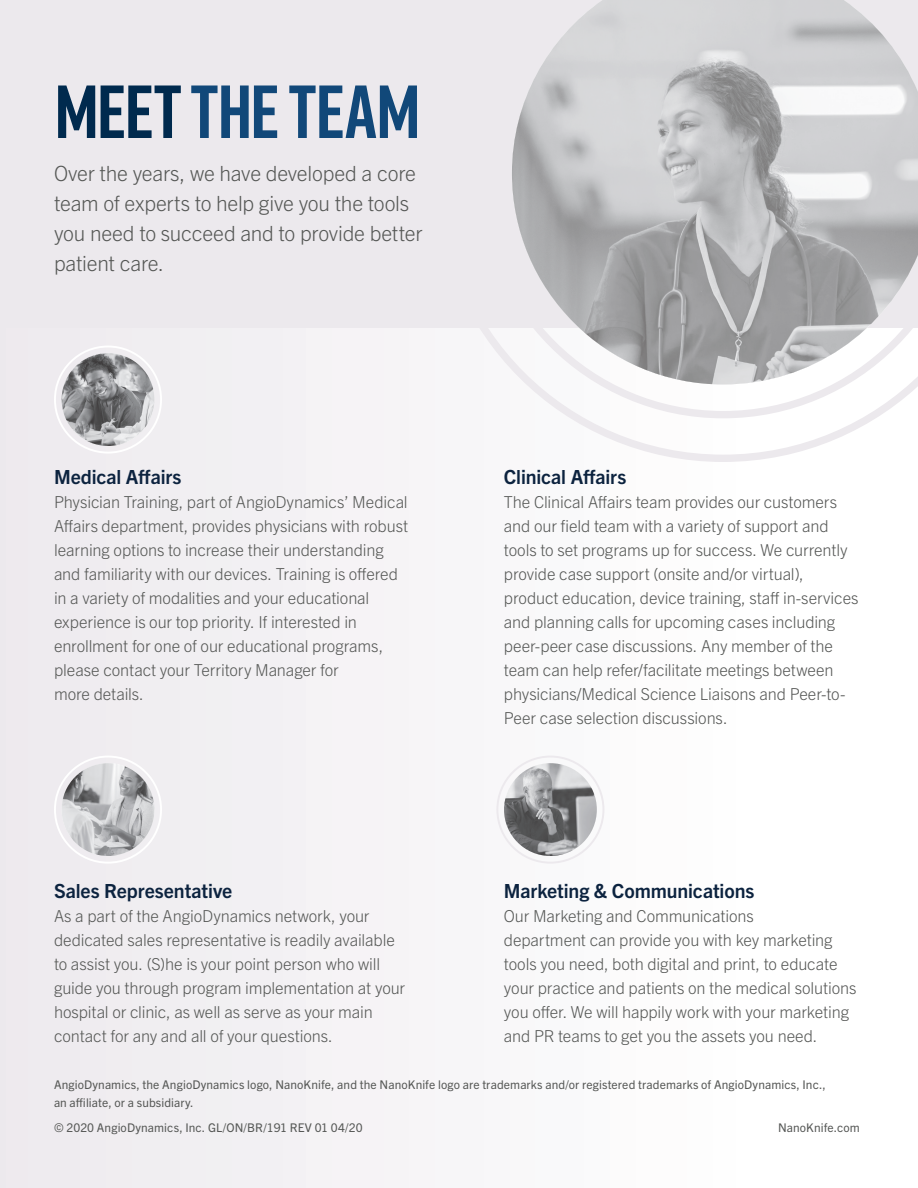
<style>
.page{position:relative;width:918px;height:1188px;background:#f7f5f7}
.page>*{position:absolute;margin:0;border:0;box-sizing:border-box;transform-origin:0 0}
.t1{font:700 75px "Rift";letter-spacing:-.01em;color:#114879}
.t2{font:300 21px/30px "Trade Gothic Next LT Pro";letter-spacing:-.015em;color:#555755}
.t3{font:700 19.5px "Trade Gothic Next LT Pro";letter-spacing:-.005em;color:#0c233f}
.t4{font:300 16.5px/24px "Trade Gothic Next LT Pro";letter-spacing:-.01em;color:#555755}
.t5{font:12px/18px "Trade Gothic Next LT Pro";letter-spacing:.01em;color:#555755}
.s1{color:#002a4e}
</style>
<div class="page">
<div style="left:0;top:0;width:918px;height:327px;background:#ece9ed"></div>
<div style="left:54px;top:756px;width:108px;height:108px;border:2px solid #fff;border-radius:50%"></div>
<div style="left:496px;top:756px;width:108px;height:108px;border:2px solid #ece9ed;border-radius:50%"></div>
<div style="left:54px;top:346px;width:108px;height:108px;border:2px solid #fff;border-radius:50%"></div>
<svg style="left:434px;top:327px;width:484px;height:135px"></svg>
<svg style="left:512px;top:0;width:406px;height:385px"></svg>
<svg style="left:62px;top:353px;width:92px;height:93px"></svg>
<svg style="left:62px;top:763px;width:92px;height:93px"></svg>
<svg style="left:504px;top:763px;width:93px;height:93px"></svg>
<p class="t1" style="left:54px;top:58px;width:368px"><span class="s1">MEET</span> THE TEAM</p>
<p class="t2" style="left:54px;top:157px;width:370px">Over the years, we have developed a core team of experts to help give you the tools you need to succeed and to provide better patient care.</p>
<p class="t3" style="left:54px;top:463px;width:129px">Medical Affairs</p>
<p class="t4" style="left:54px;top:488px;width:356px">Physician Training, part of AngioDynamics’ Medical Affairs department, provides physicians with robust learning options to increase their understanding and familiarity with our devices. Training is offered in a variety of modalities and your educational experience is our top priority. If interested in enrollment for one of our educational programs, please contact your Territory Manager for<br>more details.</p>
<p class="t3" style="left:504px;top:463px;width:124px">Clinical Affairs</p>
<p class="t4" style="left:504px;top:488px;width:356px">The Clinical Affairs team provides our customers and our field team with a variety of support and tools to set programs up for success. We currently provide case support (onsite and/or virtual), product education, device training, staff in-services and planning calls for upcoming cases including peer-peer case discussions. Any member of the team can help refer/facilitate meetings between physicians/Medical Science Liaisons and Peer-to-Peer case selection discussions.</p>
<p class="t3" style="left:504px;top:877px;width:252px">Marketing &amp; Communications</p>
<p class="t4" style="left:504px;top:902px;width:354px">Our Marketing and Communications<br>department can provide you with key marketing tools you need, both digital and print, to educate your practice and patients on the medical solutions you offer. We will happily work with your marketing and PR teams to get you the assets you need.</p>
<p class="t5" style="left:54px;top:1075px;width:773px">AngioDynamics, the AngioDynamics logo, NanoKnife, and the NanoKnife logo are trademarks and/or registered trademarks of AngioDynamics, Inc., an affiliate, or a subsidiary.</p>
<p class="t5" style="left:54px;top:1118px;width:310px">© 2020 AngioDynamics, Inc. GL/ON/BR/191 REV 01 04/20</p>
<p class="t5" style="left:778px;top:1118px;width:83px">NanoKnife.com</p>
<p class="t3" style="left:54px;top:877px;width:180px">Sales Representative</p>
<p class="t4" style="left:54px;top:902px;width:353px">As a part of the AngioDynamics network, your dedicated sales representative is readily available to assist you. (S)he is your point person who will guide you through program implementation at your hospital or clinic, as well as serve as your main contact for any and all of your questions.</p>
</div>
